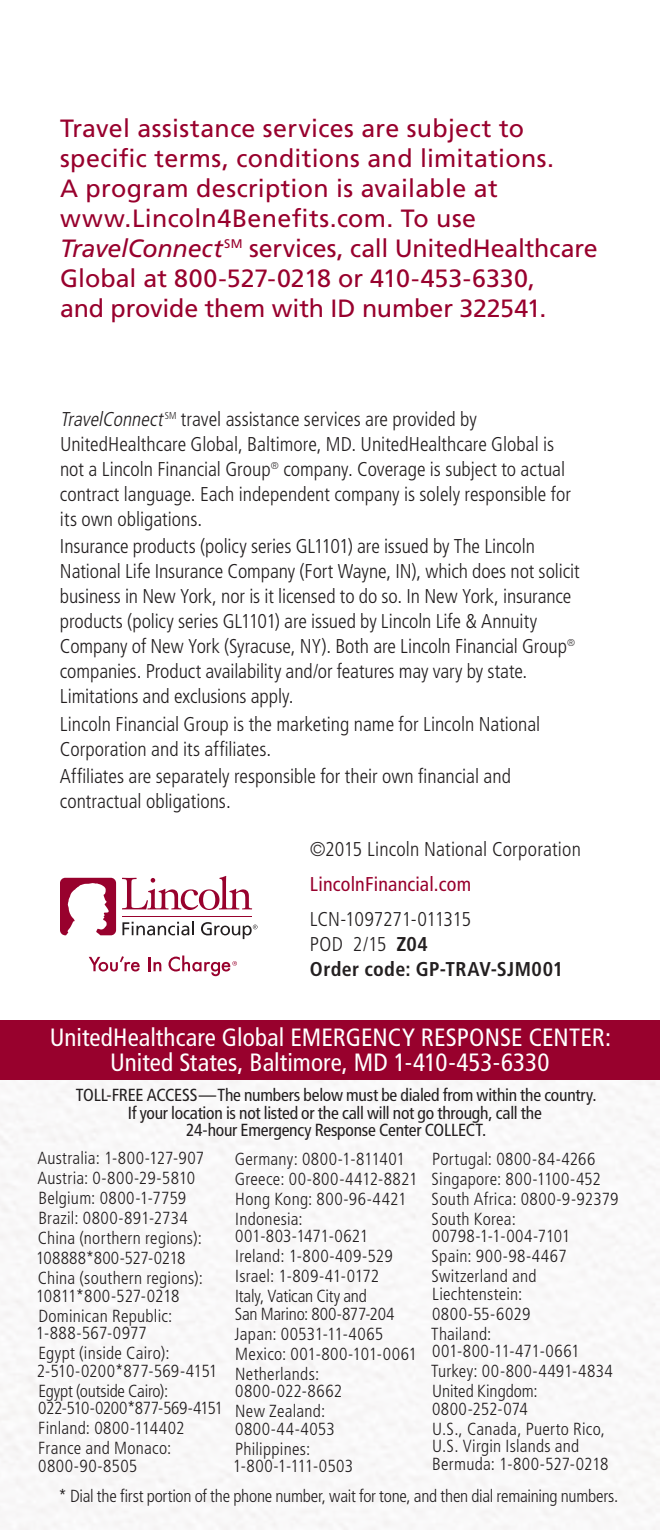
<style>
.page{position:relative;width:660px;height:1530px;background:#fff}
.page>*{position:absolute;margin:0;border:0;box-sizing:border-box;transform-origin:0 0}
.t1{font:25px/30px "Frutiger LT Std";letter-spacing:.005em;color:#98012d}
.t2{font:condensed 25px/25px "Frutiger LT Std";letter-spacing:.005em;color:#fff;text-align:center}
.t3{font:300 condensed 20px/25px "Frutiger LT Std";color:#231f20}
.t4{font:700 condensed 20px/25px "Frutiger LT Std";letter-spacing:.02em;color:#231f20}
.t5{font:condensed 20px "Frutiger LT Std";letter-spacing:.01em;color:#98012d}
.t6{font:300 condensed 17.5px/20px "Frutiger LT Std";letter-spacing:.01em;color:#231f20}
.t7{font:condensed 17.5px/17.5px "Frutiger LT Std";letter-spacing:-.015em;color:#231f20;text-align:center}
.t8{font:300 condensed 17.5px/20px "Frutiger LT Std";letter-spacing:-.015em;color:#231f20}
.s1{font-style:italic}
.s2{font-weight:300}
</style>
<div class="page">
<div style="left:0;top:1020px;width:660px;height:60px;background:#98012d"></div>
<svg style="left:122px;top:921px;width:72px;height:14px"></svg>
<svg style="left:60px;top:878px;width:56px;height:57px"></svg>
<svg style="left:122px;top:876px;width:130px;height:34px"></svg>
<hr style="left:122px;top:916px;width:130px;height:1px;background:#98012d">
<svg style="left:89px;top:956px;width:51px;height:16px"></svg>
<svg style="left:148px;top:957px;width:13px;height:14px"></svg>
<svg style="left:201px;top:922px;width:57px;height:17px"></svg>
<svg style="left:169px;top:956px;width:68px;height:20px"></svg>
<p class="t1" style="left:60px;top:113px;width:539px">Travel assistance services are subject to specific terms, conditions and limitations.<br>A program description is available at www.Lincoln4Benefits.com. To use <span class="s1">TravelConnect</span><sup>SM</sup> services, call UnitedHealthcare Global at 800-527-0218 or 410-453-6330,<br>and provide them with ID number 322541.</p>
<p class="t3" style="left:60px;top:406px;width:512px"><span class="s1">TravelConnect</span><sup>SM</sup> travel assistance services are provided by UnitedHealthcare Global, Baltimore, MD. UnitedHealthcare Global is not a Lincoln Financial Group<sup>®</sup> company. Coverage is subject to actual contract language. Each independent company is solely responsible for its own obligations.</p>
<p class="t3" style="left:60px;top:534px;width:521px">Insurance products (policy series GL1101) are issued by The Lincoln National Life Insurance Company (Fort Wayne, IN), which does not solicit business in New York, nor is it licensed to do so. In New York, insurance products (policy series GL1101) are issued by Lincoln Life &amp; Annuity Company of New York (Syracuse, NY). Both are Lincoln Financial Group<sup>® </sup>companies. Product availability and/or features may vary by state.<br>Limitations and exclusions apply.</p>
<p class="t3" style="left:60px;top:711px;width:482px">Lincoln Financial Group is the marketing name for Lincoln National<br>Corporation and its affiliates.</p>
<p class="t3" style="left:60px;top:764px;width:452px">Affiliates are separately responsible for their own financial and contractual obligations.</p>
<p class="t3" style="left:310px;top:837px;width:273px">©2015 Lincoln National Corporation</p>
<p class="t5" style="left:310px;top:873px;width:163px">LincolnFinancial.com</p>
<p class="t4" style="left:310px;top:907px;width:255px"><span class="s2">LCN-1097271-011315<br>POD 2/15</span> Z04<br>Order code: GP-TRAV-SJM001</p>
<h1 class="t2" style="left:50px;top:1025px;width:563px">UnitedHealthcare Global EMERGENCY RESPONSE CENTER:<br>United States, Baltimore, MD 1-410-453-6330</h1>
<p class="t7" style="left:76px;top:1087px;width:522px">TOLL-FREE ACCESS—The numbers below must be dialed from within the country.<br>If your location is not listed or the call will not go through, call the<br>24-hour Emergency Response Center COLLECT.</p>
<p class="t6" style="left:36px;top:1149px;width:170px">Australia: 1-800-127-907<br>Austria: 0-800-29-5810<br>Belgium: 0800-1-7759<br>Brazil: 0800-891-2734<br>China (northern regions):<br>108888*800-527-0218<br>China (southern regions):</p>
<p class="t6" style="left:36px;top:1286px;width:145px">10811*800-527-0218<br>Dominican Republic:</p>
<p class="t6" style="left:36px;top:1324px;width:135px">1-888-567-0977<br>Egypt (inside Cairo):</p>
<p class="t8" style="left:37px;top:1361px;width:182px">2-510-0200*877-569-4151<br>Egypt (outside Cairo):</p>
<p class="t6" style="left:38px;top:1399px;width:186px">022-510-0200*877-569-4151<br>Finland: 0800-114402<br>France and Monaco:</p>
<p class="t6" style="left:38px;top:1456px;width:101px">0800-90-8505</p>
<p class="t6" style="left:432px;top:1149px;width:188px">Portugal: 0800-84-4266<br>Singapore: 800-1100-452<br>South Africa: 0800-9-92379<br>South Korea:</p>
<p class="t6" style="left:432px;top:1226px;width:140px">00798-1-1-004-7101<br>Spain: 900-98-4467<br>Switzerland and</p>
<p class="t6" style="left:431px;top:1284px;width:101px">Liechtenstein:<br>0800-55-6029<br>Thailand:</p>
<p class="t6" style="left:431px;top:1341px;width:183px">001-800-11-471-0661<br>Turkey: 00-800-4491-4834<br>United Kingdom:</p>
<p class="t6" style="left:432px;top:1399px;width:175px">0800-252-074<br>U.S., Canada, Puerto Rico,</p>
<p class="t6" style="left:432px;top:1438px;width:178px;line-height:17.5px">U.S. Virgin Islands and<br>Bermuda: 1-800-527-0218</p>
<p class="t8" style="left:59px;top:1487px;width:561px">* Dial the first portion of the phone number, wait for tone, and then dial remaining numbers.</p>
<p class="t6" style="left:235px;top:1149px;width:184px">Germany: 0800-1-811401<br>Greece: 00-800-4412-8821<br>Hong Kong: 800-96-4421<br>Indonesia:</p>
<p class="t6" style="left:235px;top:1226px;width:159px">001-803-1471-0621<br>Ireland: 1-800-409-529<br>Israel: 1-809-41-0172<br>Italy, Vatican City and</p>
<p class="t6" style="left:235px;top:1304px;width:184px">San Marino: 800-877-204<br>Japan: 00531-11-4065<br>Mexico: 001-800-101-0061<br>Netherlands:</p>
<p class="t6" style="left:235px;top:1381px;width:109px">0800-022-8662<br>New Zealand:</p>
<p class="t6" style="left:235px;top:1419px;width:101px">0800-44-4053<br>Philippines:</p>
<p class="t6" style="left:233px;top:1456px;width:122px">1-800-1-111-0503</p>
</div>
